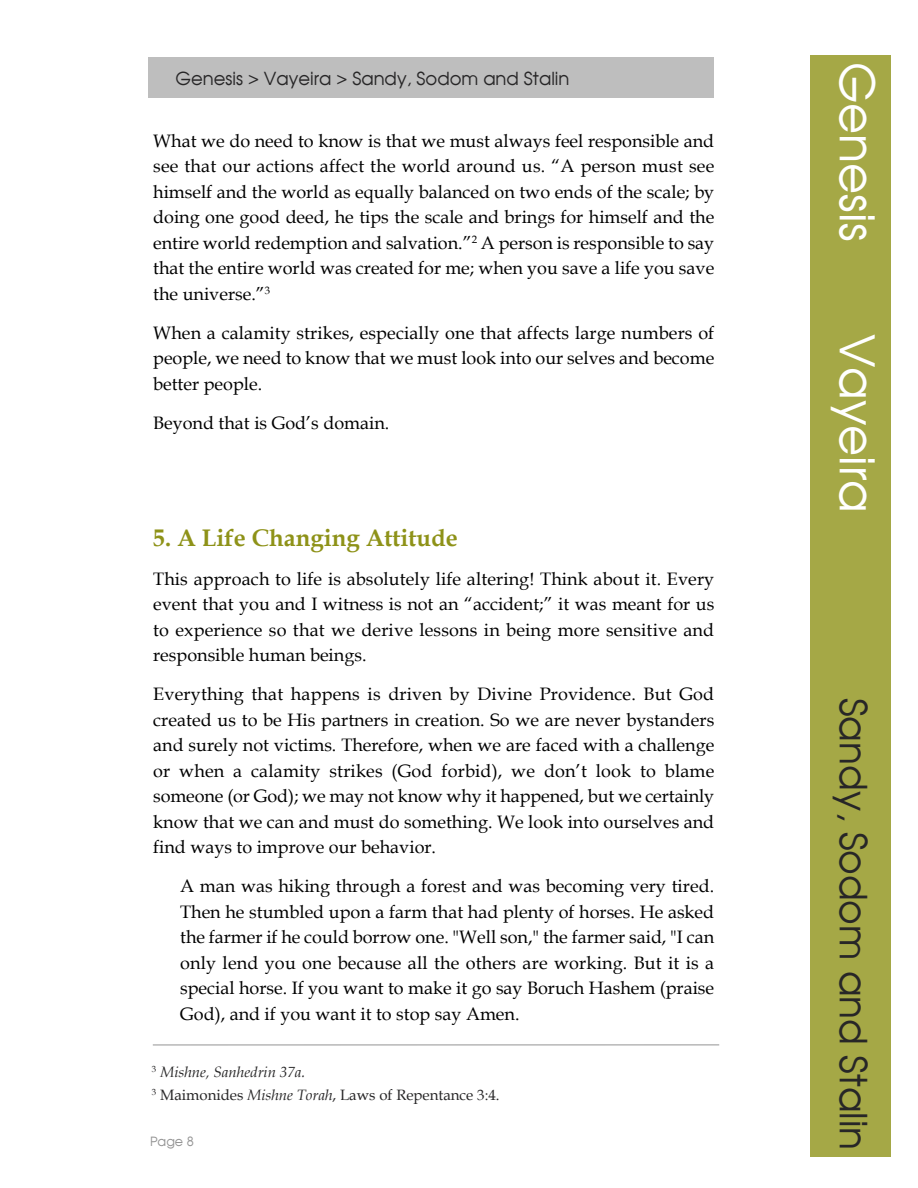
<style>
.page{position:relative;width:918px;height:1188px;background:#fff}
.page>*{position:absolute;margin:0;border:0;box-sizing:border-box;transform-origin:0 0}
.t1{font:47.7px "Avalon Plain";color:#fff}
.t2{font:37.5px "Avalon Plain";color:#272627}
.t3{font:700 24px "Book Antiqua";color:#8e9218}
.t4{font:18px/25.5px "Book Antiqua";color:#000;text-align:justify}
.t5{font:18px "Avalon Plain";color:#272627}
.t6{font:italic 15px/22.5px "Book Antiqua";color:#272627}
.t7{font:12.75px "Avalon Plain";color:#939393}
.s1{font-style:normal}
</style>
<div class="page">
<div style="left:810px;top:55px;width:81px;height:1101px;background:#a5a846"></div>
<div style="left:148px;top:57px;width:566px;height:41px;background:#bebebe"></div>
<hr style="left:153px;top:1045px;width:566px;height:1px;background:#939393">
<p class="t5" style="left:176px;top:71px;width:395px">Genesis &gt; Vayeira &gt; Sandy, Sodom and Stalin</p>
<h1 class="t1" style="left:876px;top:62px;width:181px;rotate:90deg">Genesis</h1>
<p class="t4" style="left:153px;top:128px;width:563px">What we do need to know is that we must always feel responsible and see that our actions affect the world around us. “A person must see himself and the world as equally balanced on two ends of the scale; by doing one good deed, he tips the scale and brings for himself and the entire world redemption and salvation.”<sup>2</sup> A person is responsible to say that the entire world was created for me; when you save a life you save the universe.”<sup>3</sup></p>
<p class="t4" style="left:153px;top:320px;width:563px">When a calamity strikes, especially one that affects large numbers of people, we need to know that we must look into our selves and become better people.</p>
<p class="t4" style="left:153px;top:410px;width:238px">Beyond that is God’s domain.</p>
<h1 class="t1" style="left:876px;top:334px;width:181px;rotate:90deg">Vayeira</h1>
<h3 class="t3" style="left:153px;top:523px;width:306px">5. A Life changing Attitude</h3>
<p class="t4" style="left:153px;top:566px;width:563px">This approach to life is absolutely life altering! Think about it. Every event that you and I witness is not an “accident;” it was meant for us to experience so that we derive lessons in being more sensitive and responsible human beings.</p>
<p class="t4" style="left:153px;top:682px;width:563px">Everything that happens is driven by Divine Providence. But God created us to be His partners in creation. So we are never bystanders and surely not victims. Therefore, when we are faced with a challenge or when a calamity strikes (God forbid), we don’t look to blame someone (or God); we may not know why it happened, but we certainly know that we can and must do something. We look into ourselves and find ways to improve our behavior.</p>
<p class="t4" style="left:180px;top:874px;width:536px">A man was hiking through a forest and was becoming very tired.<br>Then he stumbled upon a farm that had plenty of horses. He asked the farmer if he could borrow one. "Well son," the farmer said, "I can only lend you one because all the others are working. But it is a special horse. If you want to make it go say Boruch Hashem (praise God), and if you want it to stop say Amen.</p>
<p class="t6" style="left:152px;top:1061px;width:349px"><sup>3</sup> Mishne, Sanhedrin 37a.<br><sup>3</sup> <span class="s1">Maimonides</span> Mishne Torah<span class="s1">, Laws of Repentance 3:4.</span></p>
<p class="t7" style="left:150px;top:1136px;width:45px">Page 8</p>
<h2 class="t2" style="left:868px;top:698px;width:454px;rotate:90deg">Sandy, Sodom and Stalin</h2>
</div>
